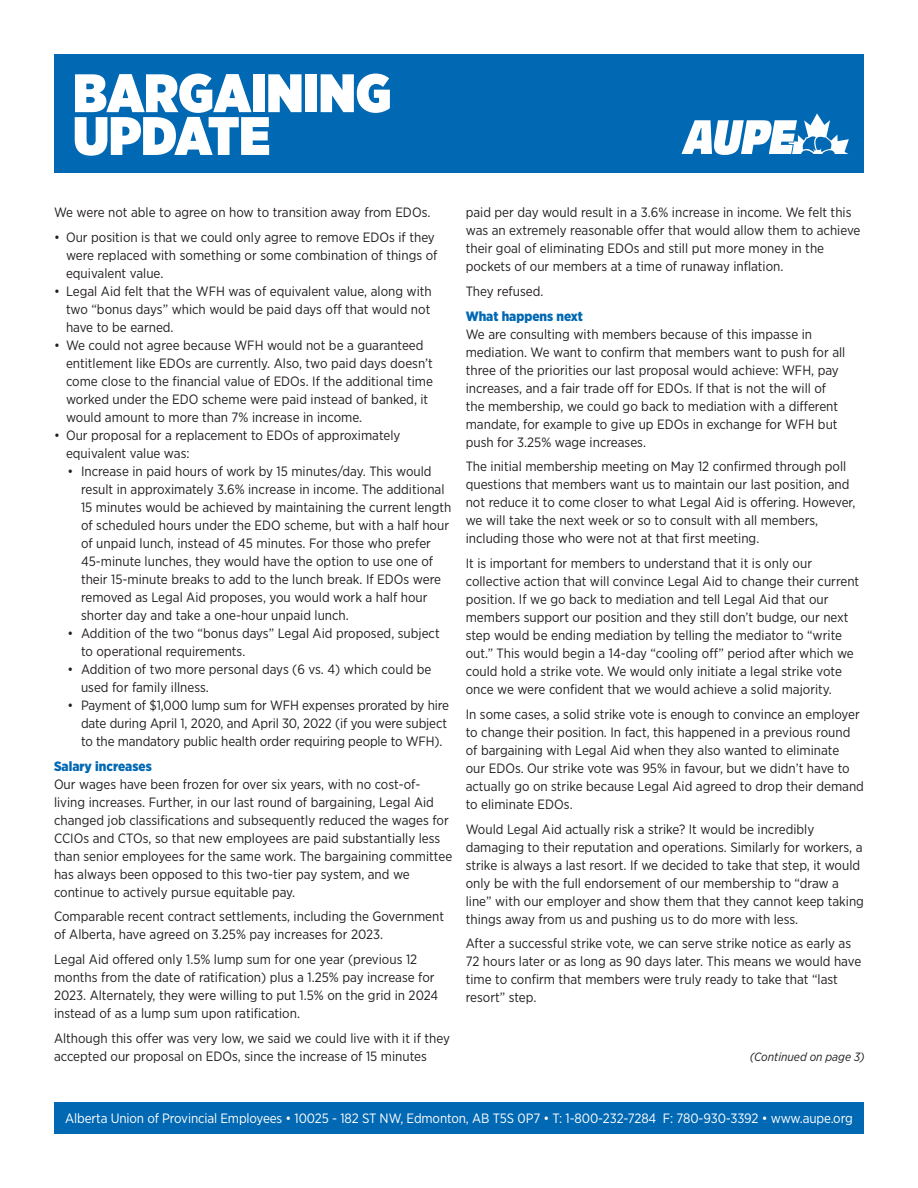
<style>
.page{position:relative;width:918px;height:1188px;background:#fff}
.page>*{position:absolute;margin:0;border:0;box-sizing:border-box;transform-origin:0 0}
.t1{font:900 54px "Gotham Narrow";color:#fff}
.body_copy{font:13.5px/18px "Gotham Narrow";color:#231f20}
.t2{font:13.5px "Gotham Narrow";letter-spacing:-.01em;color:#fff}
.body_copy-2{font:900 13.5px "Gotham Narrow";color:#0168b3}
.body_copy-3{font:italic 12px "Gotham Narrow";color:#231f20}
</style>
<div class="page">
<div style="left:54px;top:54px;width:810px;height:118px;background:#0168b3"></div>
<div style="left:54px;top:1102px;width:810px;height:32px;background:#0168b3"></div>
<svg style="left:681px;top:113px;width:168px;height:42px"></svg>
<p class="t1" style="left:73px;top:57px;width:320px">BARGAINING</p>
<p class="t1" style="left:73px;top:99px;width:199px">UPDATE</p>
<p class="body_copy" style="left:54px;top:203px;width:378px">We were not able to agree on how to transition away from EDOs.</p>
<p class="body_copy" style="left:66px;top:228px;width:373px;text-indent:-12px">• Our position is that we could only agree to remove EDOs if they were replaced with something or some combination of things of equivalent value.</p>
<p class="body_copy" style="left:66px;top:282px;width:367px;text-align:justify;text-indent:-12px">• Legal Aid felt that the WFH was of equivalent value, along with two “bonus days” which would be paid days off that would not have to be earned.</p>
<p class="body_copy" style="left:66px;top:336px;width:369px;text-indent:-12px">• We could not agree because WFH would not be a guaranteed entitlement like EDOs are currently. Also, two paid days doesn’t come close to the financial value of EDOs. If the additional time worked under the EDO scheme were paid instead of banked, it would amount to more than 7% increase in income.</p>
<p class="body_copy" style="left:66px;top:426px;width:336px;text-indent:-12px">• Our proposal for a replacement to EDOs of approximately equivalent value was:</p>
<p class="body_copy" style="left:81px;top:462px;width:372px;text-indent:-14px">• Increase in paid hours of work by 15 minutes/day. This would result in approximately 3.6% increase in income. The additional 15 minutes would be achieved by maintaining the current length of scheduled hours under the EDO scheme, but with a half hour of unpaid lunch, instead of 45 minutes. For those who prefer 45-minute lunches, they would have the option to use one of their 15-minute breaks to add to the lunch break. If EDOs were removed as Legal Aid proposes, you would work a half hour shorter day and take a one-hour unpaid lunch.</p>
<p class="body_copy" style="left:81px;top:624px;width:360px;text-indent:-14px">• Addition of the two “bonus days” Legal Aid proposed, subject to operational requirements.</p>
<p class="body_copy" style="left:81px;top:660px;width:352px;text-indent:-14px">• Addition of two more personal days (6 vs. 4) which could be used for family illness.</p>
<p class="body_copy" style="left:81px;top:696px;width:370px;text-indent:-14px">• Payment of $1,000 lump sum for WFH expenses prorated by hire date during April 1, 2020, and April 30, 2022 (if you were subject to the mandatory public health order requiring people to WFH).</p>
<p class="body_copy-2" style="left:54px;top:757px;width:99px">Salary increases</p>
<p class="body_copy" style="left:54px;top:775px;width:400px">Our wages have been frozen for over six years, with no cost-of&shy;living increases. Further, in our last round of bargaining, Legal Aid changed job classifications and subsequently reduced the wages for CCIOs and CTOs, so that new employees are paid substantially less than senior employees for the same work. The bargaining committee has always been opposed to this two-tier pay system, and we continue to actively pursue equitable pay.</p>
<p class="body_copy" style="left:54px;top:907px;width:392px">Comparable recent contract settlements, including the Government of Alberta, have agreed on 3.25% pay increases for 2023.</p>
<p class="body_copy" style="left:54px;top:950px;width:386px">Legal Aid offered only 1.5% lump sum for one year (previous 12 months from the date of ratification) plus a 1.25% pay increase for 2023. Alternately, they were willing to put 1.5% on the grid in 2024 instead of as a lump sum upon ratification.</p>
<p class="body_copy" style="left:54px;top:1029px;width:398px">Although this offer was very low, we said we could live with it if they accepted our proposal on EDOs, since the increase of 15 minutes</p>
<p class="body_copy" style="left:466px;top:203px;width:396px">paid per day would result in a 3.6% increase in income. We felt this was an extremely reasonable offer that would allow them to achieve their goal of eliminating EDOs and still put more money in the pockets of our members at a time of runaway inflation.</p>
<p class="body_copy" style="left:466px;top:282px;width:79px">They refused.</p>
<p class="body_copy-2" style="left:466px;top:307px;width:119px">What happens next</p>
<p class="body_copy" style="left:466px;top:325px;width:381px">We are consulting with members because of this impasse in mediation. We want to confirm that members want to push for all three of the priorities our last proposal would achieve: WFH, pay increases, and a fair trade off for EDOs. If that is not the will of the membership, we could go back to mediation with a different mandate, for example to give up EDOs in exchange for WFH but push for 3.25% wage increases.</p>
<p class="body_copy" style="left:466px;top:457px;width:391px">The initial membership meeting on May 12 confirmed through poll questions that members want us to maintain our last position, and not reduce it to come closer to what Legal Aid is offering. However, we will take the next week or so to consult with all members, including those who were not at that first meeting.</p>
<p class="body_copy" style="left:466px;top:554px;width:395px">It is important for members to understand that it is only our collective action that will convince Legal Aid to change their current position. If we go back to mediation and tell Legal Aid that our members support our position and they still don’t budge, our next step would be ending mediation by telling the mediator to “write out.” This would begin a 14-day “cooling off” period after which we could hold a strike vote. We would only initiate a legal strike vote once we were confident that we would achieve a solid majority.</p>
<p class="body_copy" style="left:466px;top:705px;width:400px">In some cases, a solid strike vote is enough to convince an employer to change their position. In fact, this happened in a previous round of bargaining with Legal Aid when they also wanted to eliminate<br>our EDOs. Our strike vote was 95% in favour, but we didn’t have to actually go on strike because Legal Aid agreed to drop their demand to eliminate EDOs.</p>
<p class="body_copy" style="left:466px;top:820px;width:400px">Would Legal Aid actually risk a strike? It would be incredibly damaging to their reputation and operations. Similarly for workers, a strike is always a last resort. If we decided to take that step, it would only be with the full endorsement of our membership to “draw a line” with our employer and show them that they cannot keep taking things away from us and pushing us to do more with less.</p>
<p class="body_copy" style="left:466px;top:934px;width:397px">After a successful strike vote, we can serve strike notice as early as 72 hours later or as long as 90 days later. This means we would have time to confirm that members were truly ready to take that “last resort” step.</p>
<p class="body_copy-3" style="left:750px;top:1049px;width:116px">(Continued on page 3)</p>
<p class="t2" style="left:65px;top:1110px;width:789px">Alberta Union of Provincial Employees • 10025 - 182 ST NW, Edmonton, AB T5S 0P7 • T: 1-800-232-7284 F: 780-930-3392 • www.aupe.org</p>
</div>
